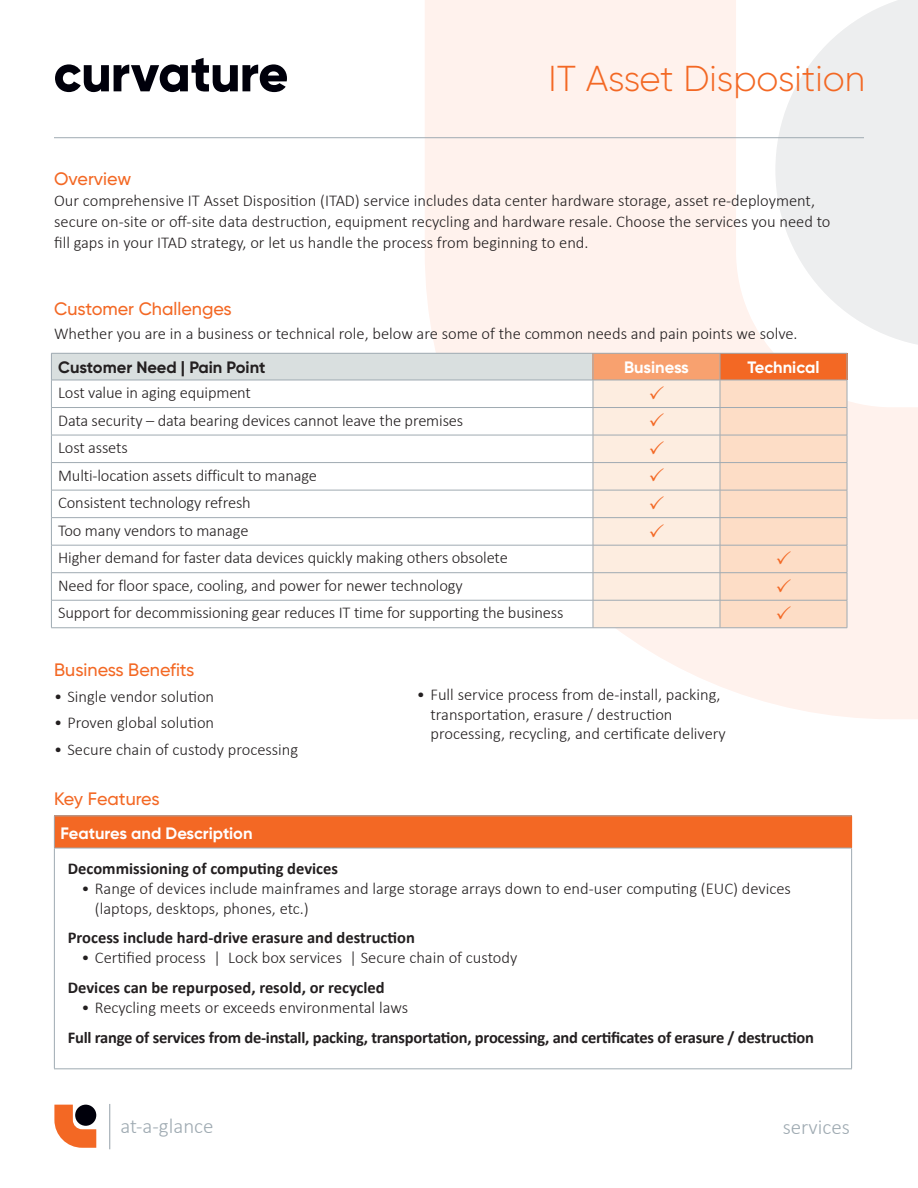
<style>
.page{position:relative;width:918px;height:1188px;background:#fff}
.page>*{position:absolute;margin:0;border:0;box-sizing:border-box;transform-origin:0 0}
.t1{font:300 36px "Gilroy";color:#f36824}
.t2{font:300 21px "Calibri";color:#9faab2}
.section_headers_oran{font:500 18px "Gilroy";color:#f36824}
.body{font:500 18px "Gilroy";color:#f36824}
.body-2{font:300 16.5px/19.5px "Calibri";letter-spacing:-.005em;color:#231f20}
.body-3{font:700 16.5px "Calibri";letter-spacing:-.01em;color:#231f20}
.section_headers_oran-2{font:300 16.5px "Calibri";color:#231f20}
.body-4{font:700 16.5px "Gilroy";color:#231f20}
.table_headers_-_smal{font:700 16.5px "Gilroy";color:#fff}
.body-5{font:700 16.5px "Gilroy";letter-spacing:-.005em;color:#fff}
</style>
<div class="page">
<svg style="left:54px;top:1105px;width:42px;height:43px"></svg>
<div style="left:75px;top:1105px;width:21px;height:21px;background:#00000b;border-radius:50%"></div>
<hr style="left:109px;top:1104px;width:1px;height:45px;background:#9faab2">
<svg style="left:425px;top:0;width:493px;height:719px;fill:#fff2ed"></svg>
<svg style="left:775px;top:0;width:143px;height:348px;fill:#edeeef"></svg>
<hr style="left:54px;top:137px;width:810px;height:1px;background:#9faab2">
<svg style="left:55px;top:58px;width:232px;height:34px"></svg>
<div style="left:51px;top:353px;width:542px;height:27px;background:#d9dfdf"></div>
<svg style="left:52px;top:381px;width:541px;height:247px"></svg>
<hr style="left:51px;top:353px;width:542px;height:1px;background:#9faab2">
<hr style="left:51px;top:380px;width:542px;height:1px;background:#9faab2">
<hr style="left:51px;top:407px;width:542px;height:1px;background:#9faab2">
<hr style="left:51px;top:435px;width:542px;height:1px;background:#9faab2">
<hr style="left:51px;top:462px;width:542px;height:1px;background:#9faab2">
<hr style="left:51px;top:490px;width:542px;height:1px;background:#9faab2">
<hr style="left:51px;top:517px;width:542px;height:1px;background:#9faab2">
<hr style="left:51px;top:545px;width:542px;height:1px;background:#9faab2">
<hr style="left:51px;top:572px;width:542px;height:1px;background:#9faab2">
<hr style="left:51px;top:600px;width:542px;height:1px;background:#9faab2">
<svg style="left:51px;top:353px;width:1px;height:275px"></svg>
<hr style="left:51px;top:628px;width:542px;height:1px;background:#9faab2">
<hr style="left:593px;top:628px;width:127px;height:1px;background:#9faab2">
<hr style="left:720px;top:628px;width:127px;height:1px;background:#9faab2">
<div style="left:54px;top:816px;width:798px;height:32px;background:#f36824"></div>
<hr style="left:54px;top:815px;width:798px;height:1px;background:#9faab2">
<hr style="left:54px;top:816px;width:1px;height:32px;background:#9faab2">
<hr style="left:54px;top:848px;width:798px;height:1px;background:#9faab2">
<hr style="left:54px;top:848px;width:1px;height:220px;background:#9faab2">
<hr style="left:851px;top:848px;width:1px;height:220px;background:#9faab2">
<hr style="left:54px;top:1068px;width:798px;height:1px;background:#9faab2">
<svg style="left:593px;top:353px;width:255px;height:275px;background:#f5d8c4"></svg>
<h1 class="t1" style="left:549px;top:56px;width:318px">IT Asset Disposition</h1>
<p class="body" style="left:54px;top:168px;width:79px">Overview</p>
<p class="body-2" style="left:54px;top:191px;width:762px">Our comprehensive IT Asset Disposition (ITAD) service includes data center hardware storage, asset re-deployment,</p>
<p class="body-2" style="left:54px;top:211px;width:778px;line-height:21px">secure on-site or off-site data destruction, equipment recycling and hardware resale. Choose the services you need to fill gaps in your ITAD strategy, or let us handle the process from beginning to end.</p>
<p class="section_headers_oran" style="left:54px;top:297px;width:179px">Customer Challenges</p>
<p class="section_headers_oran-2" style="left:54px;top:323px;width:745px">Whether you are in a business or technical role, below are some of the common needs and pain points we solve.</p>
<p class="body-4" style="left:58px;top:357px;width:209px">Customer Need | Pain Point</p>
<p class="body-5" style="left:624px;top:357px;width:66px">Business</p>
<p class="body-5" style="left:748px;top:357px;width:73px">Technical</p>
<p class="body-2" style="left:58px;top:383px;width:194px">Lost value in aging equipment</p>
<p class="body-2" style="left:58px;top:410px;width:407px">Data security – data bearing devices cannot leave the premises</p>
<p class="body-2" style="left:58px;top:438px;width:71px">Lost assets</p>
<p class="body-2" style="left:58px;top:465px;width:260px">Multi-location assets difficult to manage</p>
<p class="body-2" style="left:58px;top:493px;width:194px">Consistent technology refresh</p>
<p class="body-2" style="left:58px;top:520px;width:192px">Too many vendors to manage</p>
<p class="body-2" style="left:58px;top:548px;width:451px">Higher demand for faster data devices quickly making others obsolete</p>
<p class="body-2" style="left:58px;top:575px;width:406px">Need for floor space, cooling, and power for newer technology</p>
<p class="body-2" style="left:58px;top:603px;width:507px">Support for decommissioning gear reduces IT time for supporting the business</p>
<p class="section_headers_oran" style="left:54px;top:659px;width:142px">Business Benefits</p>
<p class="body-2" style="left:54px;top:687px;width:162px">• Single vendor solution</p>
<p class="body-2" style="left:54px;top:713px;width:162px">• Proven global solution</p>
<p class="body-2" style="left:54px;top:739px;width:246px">• Secure chain of custody processing</p>
<p class="body" style="left:54px;top:788px;width:107px">Key Features</p>
<p class="body-2" style="left:430px;top:685px;width:297px;text-indent:-14px">• Full service process from de-install, packing, transportation, erasure / destruction processing, recycling, and certificate delivery</p>
<p class="table_headers_-_smal" style="left:60px;top:822px;width:194px">Features and Description</p>
<p class="body-3" style="left:68px;top:858px;width:272px">Decommissioning of computing devices</p>
<p class="body-2" style="left:95px;top:878px;width:698px;text-indent:-14px">• Range of devices include mainframes and large storage arrays down to end-user computing (EUC) devices (laptops, desktops, phones, etc.)</p>
<p class="body-3" style="left:68px;top:927px;width:349px">Process include hard-drive erasure and destruction</p>
<p class="body-2" style="left:81px;top:948px;width:438px">• Certified process | Lock box services | Secure chain of custody</p>
<p class="body-3" style="left:68px;top:977px;width:318px">Devices can be repurposed, resold, or recycled</p>
<p class="body-2" style="left:81px;top:998px;width:328px">• Recycling meets or exceeds environmental laws</p>
<p class="body-3" style="left:68px;top:1027px;width:748px">Full range of services from de-install, packing, transportation, processing, and certificates of erasure / destruction</p>
<p class="t2" style="left:120px;top:1113px;width:95px">at-a-glance</p>
<p class="t2" style="left:783px;top:1114px;width:69px">services</p>
</div>
